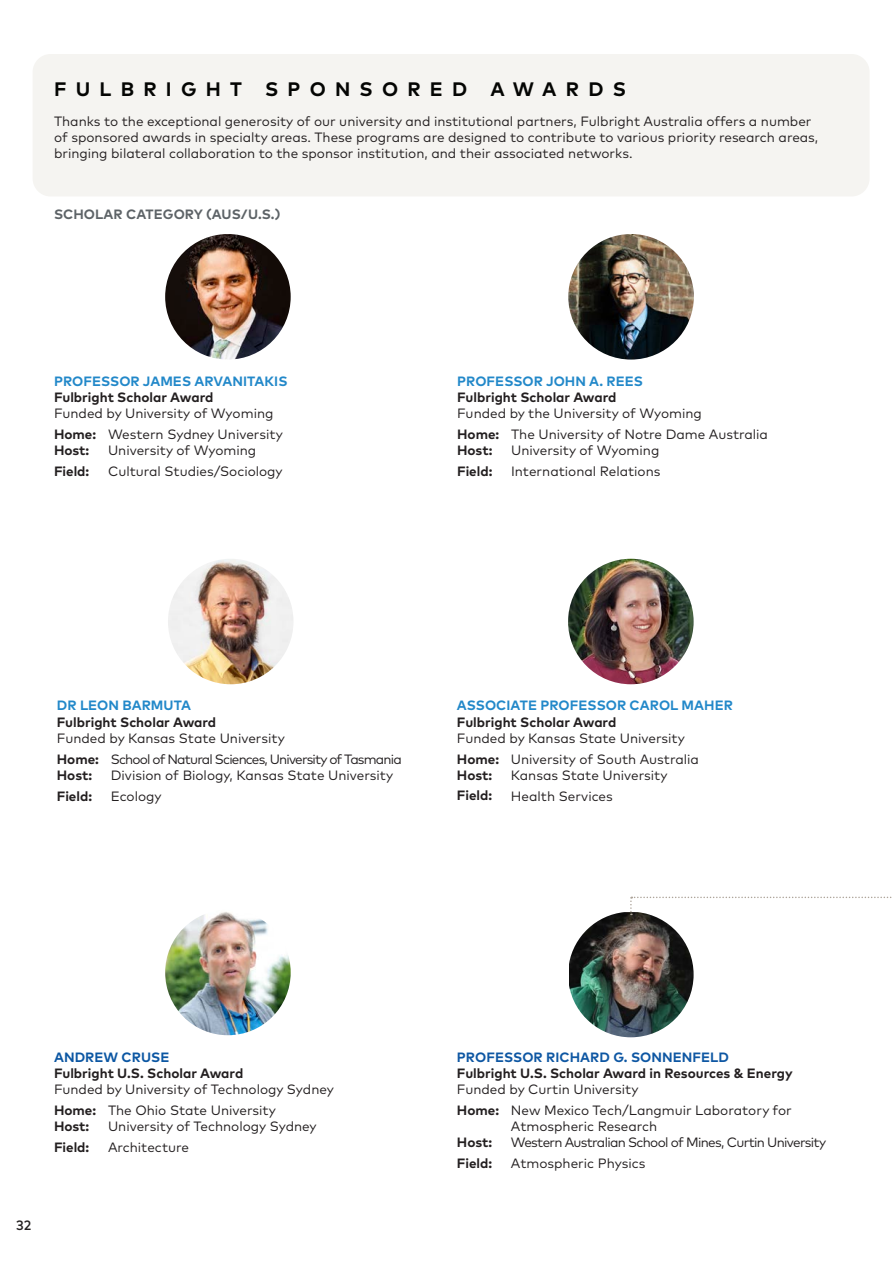
<style>
.page{position:relative;width:893px;height:1263px;background:#fff}
.page>*{position:absolute;margin:0;border:0;box-sizing:border-box;transform-origin:0 0}
.Body{font:700 19.5px "Mark Pro";letter-spacing:.475em;color:#040503}
.Body-2{font:13.5px/16.2px "Mark Pro";color:#231f20}
.t1{font:700 13.5px/16.2px "Mark Pro";color:#231f20}
.Body-3{font:13.5px/16.2px "Mark Pro";letter-spacing:-.06em;color:#231f20}
.Body-4{font:13.5px "Mark Pro";letter-spacing:-.05em;color:#231f20}
.Heading{font:700 13.5px "Mark Pro";letter-spacing:.005em;color:#5d6367}
.t2{font:500 13.5px "Mark Pro";color:#231f20}
.s1{font-weight:700;color:#2288c9}
.s2{font-weight:700}
.s3{font-weight:700;color:#0c57a3}
.s4{color:#0e57a3}
.s5{font-weight:400}
</style>
<div class="page">
<div style="left:33px;top:54px;width:837px;height:142px;background:#f5f4f1;border-radius:18px"></div>
<img style="left:165px;top:234px;width:126px;height:126px;border-radius:63px">
<img style="left:168px;top:559px;width:125px;height:125px;border-radius:63px">
<img style="left:568px;top:559px;width:126px;height:125px;border-radius:63px">
<img style="left:568px;top:234px;width:126px;height:126px;border-radius:63px">
<img style="left:165px;top:910px;width:126px;height:125px;border-radius:63px">
<img style="left:569px;top:912px;width:125px;height:125px">
<svg style="left:630px;top:897px;width:262px;height:18px"></svg>
<p class="Body" style="left:54px;top:75px;width:573px">FULBRIGHT SPONSORED AWARDS</p>
<p class="Body-2" style="left:54px;top:112px;width:766px">Thanks to the exceptional generosity of our university and institutional partners, Fulbright Australia offers a number of sponsored awards in specialty areas. These programs are designed to contribute to various priority research areas, bringing bilateral collaboration to the sponsor institution, and their associated networks.</p>
<p class="Heading" style="left:54px;top:204px;width:228px">SCHOLAR CATEGORY (AUS/U.S.)</p>
<p class="Body-2" style="left:54px;top:372px;width:235px"><span class="s1">PROFESSOR JAMES ARVANITAKIS<br></span><span class="s2">Fulbright Scholar Award<br></span>Funded by University of Wyoming</p>
<p class="Body-2" style="left:54px;top:425px;width:230px"><span class="s2">Home:</span> Western Sydney University<br><span class="s2">Host:</span></p>
<p class="Body-2" style="left:108px;top:441px;width:150px">University of Wyoming</p>
<p class="Body-2" style="left:457px;top:372px;width:246px"><span class="s1">PROFESSOR JOHN A. REES<br></span><span class="s2">Fulbright Scholar Award<br></span>Funded by the University of Wyoming</p>
<p class="Body-2" style="left:457px;top:425px;width:312px"><span class="s2">Home:</span> The University of Notre Dame Australia<br><span class="s2">Host:</span></p>
<p class="Body-2" style="left:511px;top:441px;width:150px">University of Wyoming</p>
<p class="t1" style="left:54px;top:462px;width:37px">Field:</p>
<p class="Body-2" style="left:108px;top:462px;width:176px">Cultural Studies/Sociology</p>
<p class="t1" style="left:457px;top:462px;width:37px">Field:</p>
<p class="Body-2" style="left:511px;top:462px;width:151px">International Relations</p>
<p class="Body-2" style="left:57px;top:696px;width:229px"><span class="s1">DR LEON BARMUTA<br></span><span class="s2">Fulbright Scholar Award<br></span>Funded by Kansas State University</p>
<p class="Body-3" style="left:57px;top:750px;width:346px"><span class="s2">Home:</span> School of Natural Sciences, University of Tasmania<br><span class="s2">Host:</span></p>
<p class="Body-2" style="left:111px;top:766px;width:284px">Division of Biology, Kansas State University</p>
<p class="Body-2" style="left:457px;top:696px;width:278px"><span class="s1">ASSOCIATE PROFESSOR CAROL MAHER<br></span><span class="s2">Fulbright Scholar Award<br></span>Funded by Kansas State University</p>
<p class="Body-2" style="left:457px;top:750px;width:243px"><span class="s2">Home:</span> University of South Australia<br><span class="s2">Host:</span></p>
<p class="Body-2" style="left:511px;top:766px;width:158px">Kansas State University</p>
<p class="t1" style="left:57px;top:786px;width:37px">Field:</p>
<p class="Body-2" style="left:111px;top:786px;width:52px">Ecology</p>
<p class="t1" style="left:457px;top:786px;width:37px">Field:</p>
<p class="Body-2" style="left:511px;top:786px;width:103px">Health Services</p>
<p class="Body-2" style="left:54px;top:1048px;width:281px"><span class="s3">ANDREW CRUSE<br></span><span class="s2">Fulbright U.S. Scholar Award<br></span>Funded by University of Technology Sydney</p>
<p class="Body-2" style="left:54px;top:1101px;width:223px"><span class="s2">Home:</span> The Ohio State University<br><span class="s2">Host:</span></p>
<p class="Body-2" style="left:108px;top:1117px;width:210px">University of Technology Sydney</p>
<p class="t1" style="left:54px;top:1137px;width:37px">Field:</p>
<p class="Body-2" style="left:108px;top:1138px;width:83px">Architecture</p>
<p class="t2" style="left:16px;top:1215px;width:17px">32</p>
<p class="t1" style="left:457px;top:1047px;width:337px"><span class="s4">PROFESSOR RICHARD G. SONNENFELD<br></span>Fulbright U.S. Scholar Award in Resources &amp; Energy<br><span class="s5">Funded by Curtin University</span></p>
<p class="Body-2" style="left:457px;top:1101px;width:336px"><span class="s2">Home:</span> New Mexico Tech/Langmuir Laboratory for</p>
<p class="Body-2" style="left:511px;top:1117px;width:148px">Atmospheric Research</p>
<p class="t1" style="left:457px;top:1133px;width:37px">Host:</p>
<p class="Body-4" style="left:511px;top:1132px;width:317px">Western Australian School of Mines, Curtin University</p>
<p class="t1" style="left:457px;top:1154px;width:37px">Field:</p>
<p class="Body-2" style="left:511px;top:1154px;width:136px">Atmospheric Physics</p>
</div>
